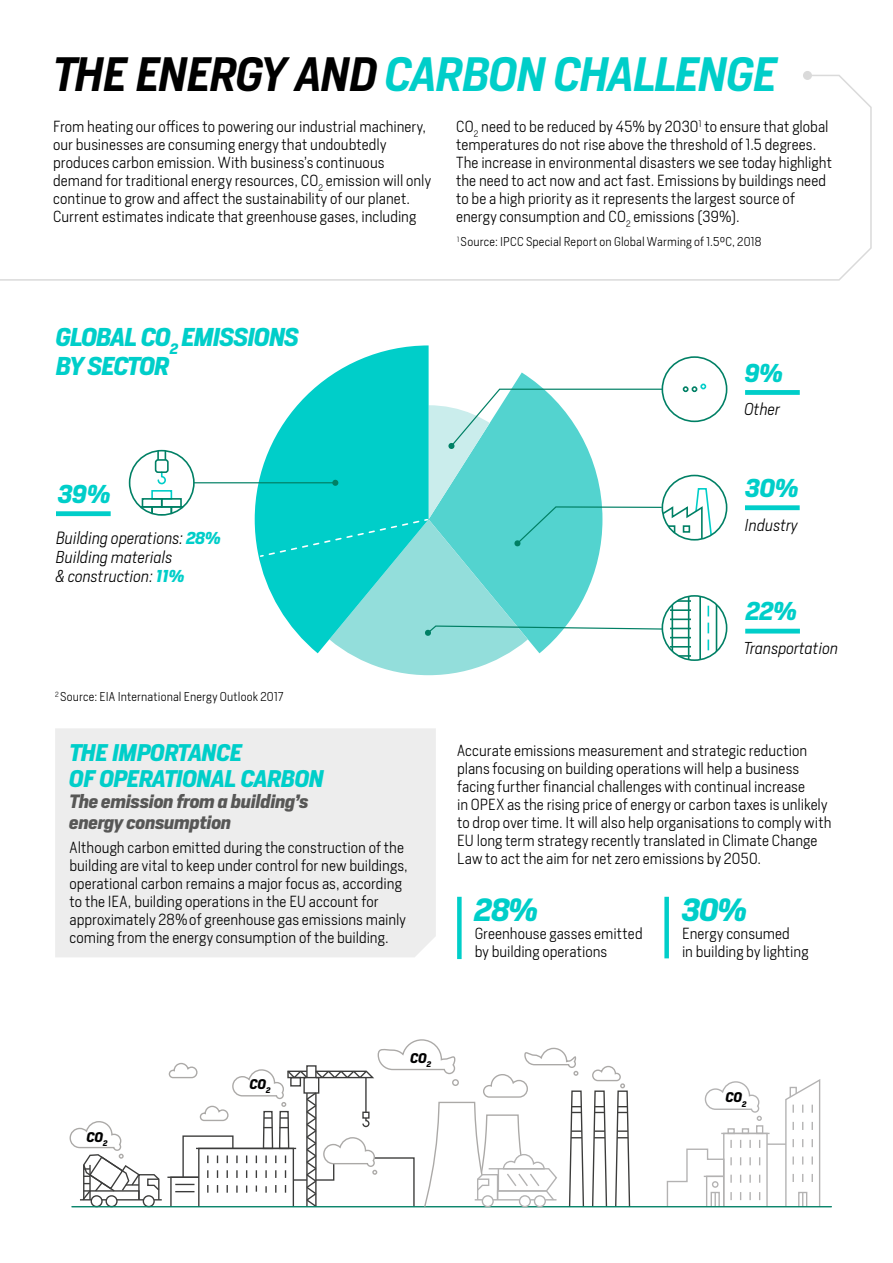
<style>
.page{position:relative;width:893px;height:1263px;background:#fff}
.page>*{position:absolute;margin:0;border:0;box-sizing:border-box;transform-origin:0 0}
.t1{font:italic 600 45px "Heron Sans";letter-spacing:-.03em;color:#00cec9}
.t2{font:italic 700 30px "Heron Sans";color:#00cec9}
.t3{font:italic 700 24.15px/29px "Heron Sans";letter-spacing:-.025em;color:#00cec9}
.t4{font:italic 700 22.5px/25.5px "Heron Sans";letter-spacing:-.015em;color:#00cec9}
.t5{font:italic 700 18px/21px "Heron Sans";letter-spacing:-.005em;color:#575756}
.t6{font:italic 300 16.65px "Heron Sans";color:#000}
.t7{font:italic 300 16.05px/19.4px "Heron Sans";color:#000}
.t8{font:300 15px/18px "Heron Sans";color:#000}
.t9{font:italic 700 13.05px "Heron Sans";letter-spacing:.005em;color:#000}
.t10{font:300 12px "Heron Sans";letter-spacing:.015em;color:#000}
.s1{color:#000}
.s2{font-weight:700;font-size:16.05px;color:#00cec9}
.s3{font-weight:700;color:#00cec9}
</style>
<div class="page">
<svg style="left:591px;top:1065px;width:40px;height:143px"></svg>
<svg style="left:666px;top:1079px;width:155px;height:129px"></svg>
<hr style="left:167px;top:1176px;width:32px;height:2px;background:#3c3c3b">
<div style="left:91px;top:1195px;width:12px;height:12px;border:1px solid #3c3c3b;border-radius:50%"></div>
<div style="left:106px;top:1195px;width:12px;height:12px;border:1px solid #3c3c3b;border-radius:50%"></div>
<div style="left:143px;top:1195px;width:12px;height:12px;border:1px solid #3c3c3b;border-radius:50%"></div>
<hr style="left:72px;top:1206px;width:759px;height:1px;background:#008065">
<svg style="left:69px;top:1121px;width:93px;height:81px"></svg>
<svg style="left:168px;top:1039px;width:417px;height:169px"></svg>
<div style="left:452px;top:1079px;width:7px;height:7px;border:1px solid #aba9a7;border-radius:50%"></div>
<div style="left:55px;top:728px;width:381px;height:229px;background:#ededed"></div>
<svg style="left:255px;top:345px;width:174px;height:213px"></svg>
<div style="left:745px;top:505px;width:55px;height:5px;background:#00cec9"></div>
<div style="left:745px;top:390px;width:55px;height:5px;background:#00cec9"></div>
<hr style="left:745px;top:629px;width:55px;height:4px;background:#00cec9">
<div style="left:661px;top:356px;width:66px;height:66px;border:2px solid #008065;border-radius:50%"></div>
<hr style="left:716px;top:596px;width:1px;height:64px;background:#008065">
<hr style="left:194px;top:482px;width:141px;height:1px;background:#008065">
<svg style="left:259px;top:384px;width:454px;height:291px"></svg>
<div style="left:56px;top:511px;width:55px;height:5px;background:#00cec9"></div>
<svg style="left:157px;top:473px;width:9px;height:12px"></svg>
<svg style="left:157px;top:453px;width:2px;height:6px"></svg>
<div style="left:155px;top:459px;width:14px;height:14px;border:2px solid #008065;border-radius:2px"></div>
<div style="left:151px;top:490px;width:21px;height:10px;border:2px solid #00cec9"></div>
<div style="left:132px;top:506px;width:21px;height:9px;border:2px solid #008065"></div>
<div style="left:161px;top:498px;width:21px;height:10px;border:2px solid #008065"></div>
<div style="left:142px;top:498px;width:21px;height:10px;border:2px solid #008065"></div>
<div style="left:129px;top:450px;width:66px;height:66px;border:2px solid #008065;border-radius:50%"></div>
<svg style="left:0;top:74px;width:872px;height:207px"></svg>
<div style="left:803px;top:71px;width:9px;height:9px;background:#dadada;border-radius:50%"></div>
<div style="left:457px;top:897px;width:5px;height:62px;background:#00cec9"></div>
<div style="left:664px;top:897px;width:5px;height:61px;background:#00cec9"></div>
<h1 class="t1" style="left:53px;top:46px;width:727px"><span class="s1">THE ENERGY AND</span> CARBON CHALLENGE</h1>
<p class="t8" style="left:53px;top:117px;width:379px">From heating our offices to powering our industrial machinery, our businesses are consuming energy that undoubtedly produces carbon emission. With business’s continuous demand for traditional energy resources, CO<sub>2</sub> emission will only continue to grow and affect the sustainability of our planet.<br>Current estimates indicate that greenhouse gases, including</p>
<p class="t8" style="left:456px;top:117px;width:378px">CO<sub>2</sub> need to be reduced by 45% by 2030<sup>1</sup> to ensure that global temperatures do not rise above the threshold of 1.5 degrees.<br>The increase in environmental disasters we see today highlight the need to act now and act fast. Emissions by buildings need to be a high priority as it represents the largest source of energy consumption and CO<sub>2</sub> emissions (39%).</p>
<h3 class="t3" style="left:56px;top:322px;width:244px">GLOBAL CO<sub>2</sub> EMISSIONS<br>BY SECTOR</h3>
<h3 class="t3" style="left:58px;top:479px;width:54px">39%</h3>
<p class="t6" style="left:56px;top:527px;width:167px">Building operations: <span class="s2">28%</span></p>
<p class="t7" style="left:56px;top:547px;width:130px">Building materials &amp; construction: <span class="s3">11%</span></p>
<p class="t10" style="left:55px;top:689px;width:230px"><sup>2</sup> Source: EIA International Energy Outlook 2017</p>
<h3 class="t4" style="left:70px;top:740px;width:256px">THE IMPORTANCE<br>OF OPERATIONAL CARBON</h3>
<p class="t5" style="left:70px;top:790px;width:240px">The emission from a building’s energy consumption</p>
<p class="t8" style="left:70px;top:838px;width:340px">Although carbon emitted during the construction of the building are vital to keep under control for new buildings, operational carbon remains a major focus as, according to the IEA, building operations in the EU account for approximately 28%of greenhouse gas emissions mainly coming from the energy consumption of the building.</p>
<p class="t10" style="left:457px;top:234px;width:306px"><sup>1</sup> Source: IPCC Special Report on Global Warming of 1.5ºC, 2018</p>
<h3 class="t3" style="left:745px;top:358px;width:40px">9%</h3>
<p class="t7" style="left:744px;top:399px;width:37px">Other</p>
<h3 class="t3" style="left:746px;top:474px;width:55px">30%</h3>
<p class="t7" style="left:745px;top:515px;width:55px">Industry</p>
<h3 class="t3" style="left:746px;top:597px;width:53px">22%</h3>
<p class="t7" style="left:744px;top:638px;width:96px">Transportation</p>
<p class="t8" style="left:457px;top:742px;width:376px">Accurate emissions measurement and strategic reduction plans focusing on building operations will help a business facing further financial challenges with continual increase<br>in OPEX as the rising price of energy or carbon taxes is unlikely to drop over time. It will also help organisations to comply with EU long term strategy recently translated in Climate Change Law to act the aim for net zero emissions by 2050.</p>
<h2 class="t2" style="left:475px;top:890px;width:65px">28%</h2>
<p class="t8" style="left:475px;top:924px;width:169px">Greenhouse gasses emitted by building operations</p>
<h2 class="t2" style="left:682px;top:891px;width:67px">30%</h2>
<p class="t8" style="left:682px;top:925px;width:128px">Energy consumed<br>in building by lighting</p>
<p class="t9" style="left:87px;top:1128px;width:22px">CO<sub>2</sub></p>
<p class="t9" style="left:250px;top:1076px;width:22px">CO<sub>2</sub></p>
<p class="t9" style="left:410px;top:1049px;width:22px">CO<sub>2</sub></p>
<p class="t9" style="left:726px;top:1089px;width:22px">CO<sub>2</sub></p>
</div>
